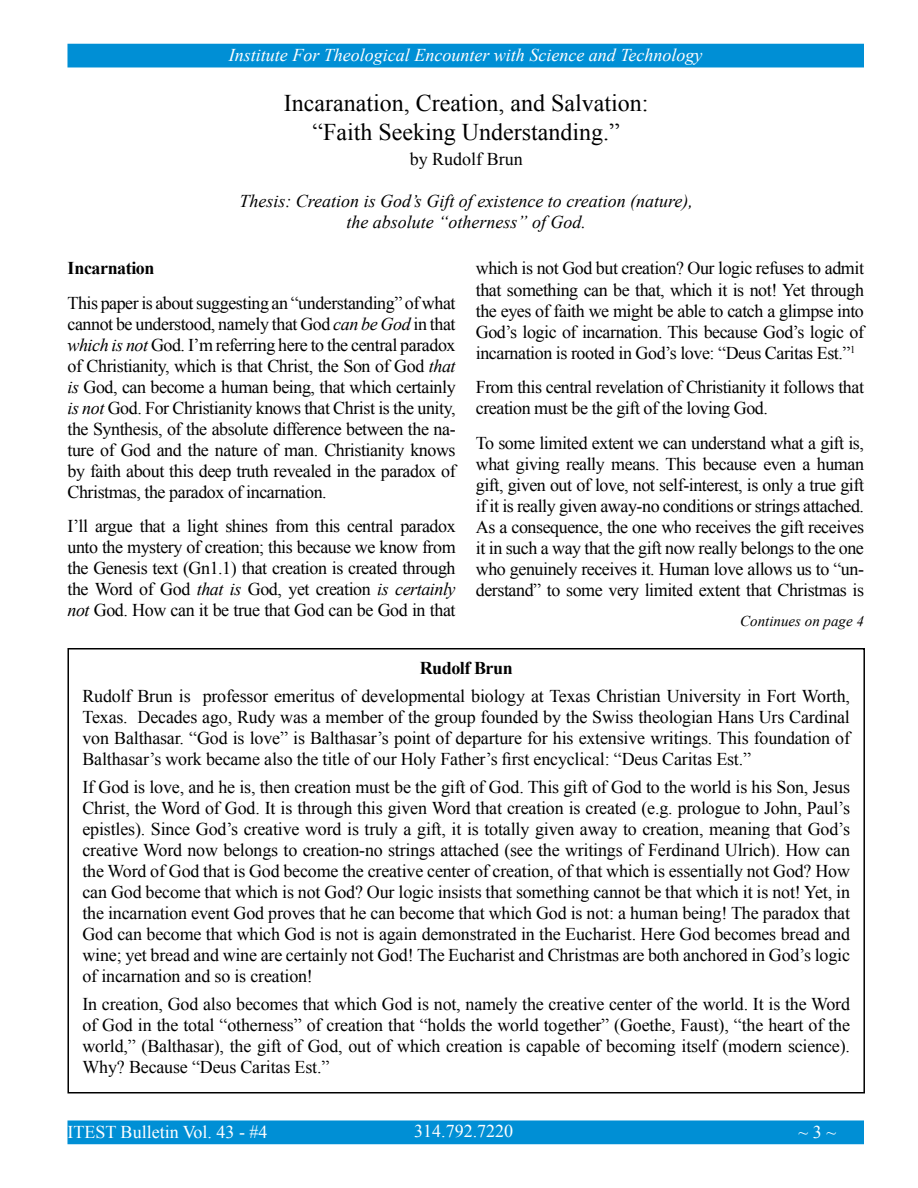
<style>
.page{position:relative;width:918px;height:1188px;background:#fff}
.page>*{position:absolute;margin:0;border:0;box-sizing:border-box;transform-origin:0 0}
.t1{font:24px/28.8px "Times New Roman";color:#000;text-align:center}
.t2{font:18px/21px "Times New Roman";letter-spacing:-.025em;color:#000;text-align:justify}
.t3{font:italic 18px/21px "Times New Roman";color:#000;text-align:center}
.t4{font:italic 18px "Times New Roman";color:#fff}
.t5{font:18px "Times New Roman";color:#fff}
.t6{font:700 18px "Times New Roman";letter-spacing:-.025em;color:#000}
.t7{font:18px "Times New Roman";color:#000}
.t8{font:italic 15px "Times New Roman";color:#000}
.s1{font-style:italic}
</style>
<div class="page">
<div style="left:67px;top:44px;width:797px;height:23px;background:#008fd5"></div>
<div style="left:67px;top:1120px;width:797px;height:24px;background:#008fd5;border:2px solid #008fd5"></div>
<div style="left:67px;top:648px;width:798px;height:446px;border:2px solid #000"></div>
<p class="t4" style="left:229px;top:43px;width:475px">Institute For Theological Encounter with Science and Technology</p>
<h1 class="t1" style="left:284px;top:88px;width:366px">Incaranation, Creation, and Salvation: “Faith Seeking Understanding.”</h1>
<p class="t7" style="left:410px;top:146px;width:115px">by Rudolf Brun</p>
<p class="t3" style="left:239px;top:190px;width:455px">Thesis: Creation is God’s Gift of existence to creation (nature), the absolute “otherness” of God.</p>
<p class="t6" style="left:68px;top:256px;width:88px">Incarnation</p>
<p class="t2" style="left:68px;top:292px;width:390px">This paper is about suggesting an “understanding” of what cannot be understood, namely that God <span class="s1">can be God</span> in that <span class="s1">which is not</span> God. I’m referring here to the central paradox of Christianity, which is that Christ, the Son of God <span class="s1">that is</span> God, can become a human being, that which certainly <span class="s1">is not</span> God. For Christianity knows that Christ is the unity, the Synthesis, of the absolute difference between the na&shy;ture of God and the nature of man. Christianity knows by faith about this deep truth revealed in the paradox of Christmas, the paradox of incarnation.</p>
<p class="t2" style="left:68px;top:515px;width:390px">I’ll argue that a light shines from this central paradox unto the mystery of creation; this because we know from the Genesis text (Gn1.1) that creation is created through the Word of God <span class="s1">that is</span> God, yet creation <span class="s1">is certainly not</span> God. How can it be true that God can be God in that</p>
<p class="t2" style="left:476px;top:258px;width:390px">which is not God but creation? Our logic refuses to admit that something can be that, which it is not! Yet through the eyes of faith we might be able to catch a glimpse into God’s logic of incarnation. This because God’s logic of incarnation is rooted in God’s love: “Deus Caritas Est.”<sup>1</sup></p>
<p class="t2" style="left:476px;top:376px;width:390px">From this central revelation of Christianity it follows that creation must be the gift of the loving God.</p>
<p class="t2" style="left:476px;top:432px;width:390px">To some limited extent we can understand what a gift is, what giving really means. This because even a human gift, given out of love, not self-interest, is only a true gift if it is really given away-no conditions or strings attached.<br>As a consequence, the one who receives the gift receives it in such a way that the gift now really belongs to the one who genuinely receives it. Human love allows us to “un&shy;derstand” to some very limited extent that Christmas is</p>
<p class="t8" style="left:740px;top:610px;width:125px">Continues on page 4</p>
<p class="t6" style="left:420px;top:656px;width:95px">Rudolf Brun</p>
<p class="t2" style="left:82px;top:685px;width:769px">Rudolf Brun is professor emeritus of developmental biology at Texas Christian University in Fort Worth, Texas. Decades ago, Rudy was a member of the group founded by the Swiss theologian Hans Urs Cardinal von Balthasar. “God is love” is Balthasar’s point of departure for his extensive writings. This foundation of Balthasar’s work became also the title of our Holy Father’s first encyclical: “Deus Caritas Est.”</p>
<p class="t2" style="left:82px;top:776px;width:769px">If God is love, and he is, then creation must be the gift of God. This gift of God to the world is his Son, Jesus Christ, the Word of God. It is through this given Word that creation is created (e.g. prologue to John, Paul’s epistles). Since God’s creative word is truly a gift, it is totally given away to creation, meaning that God’s creative Word now belongs to creation-no strings attached (see the writings of Ferdinand Ulrich). How can the Word of God that is God become the creative center of creation, of that which is essentially not God? How can God become that which is not God? Our logic insists that something cannot be that which it is not! Yet, in the incarnation event God proves that he can become that which God is not: a human being! The paradox that God can become that which God is not is again demonstrated in the Eucharist. Here God becomes bread and wine; yet bread and wine are certainly not God! The Eucharist and Christmas are both anchored in God’s logic of incarnation and so is creation!</p>
<p class="t2" style="left:82px;top:993px;width:769px">In creation, God also becomes that which God is not, namely the creative center of the world. It is the Word of God in the total “otherness” of creation that “holds the world together” (Goethe, Faust), “the heart of the world,” (Balthasar), the gift of God, out of which creation is capable of becoming itself (modern science).<br>Why? Because “Deus Caritas Est.”</p>
<p class="t5" style="left:68px;top:1120px;width:202px">ITEST Bulletin Vol. 43 - #4</p>
<p class="t5" style="left:414px;top:1119px;width:100px">314.792.7220</p>
<p class="t5" style="left:799px;top:1120px;width:39px">~ 3 ~</p>
</div>
